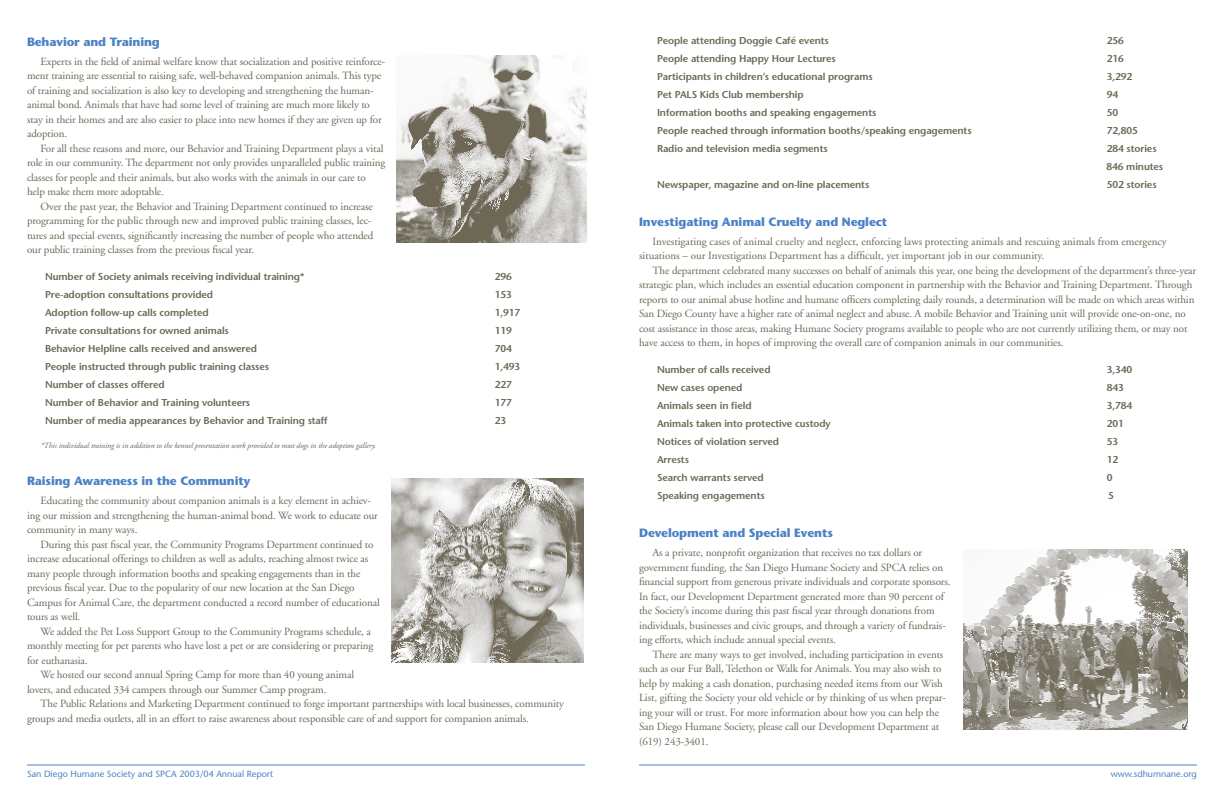
<style>
.page{position:relative;width:1224px;height:792px;background:#fff}
.page>*{position:absolute;margin:0;border:0;box-sizing:border-box;transform-origin:0 0}
.Subheads{font:700 12px "Stone Sans";letter-spacing:-.01em;color:#4b82c6}
.body_copy{font:11px/14.5px "Adobe Garamond";letter-spacing:-.01em;color:#6b6857}
.Chart_2{font:600 10px "Stone Sans";letter-spacing:-.01em;color:#6b6857}
.t1{font:9px "Stone Sans";color:#4b82c6}
.Foot_notes{font:italic 8px "Adobe Garamond";letter-spacing:-.01em;color:#6b6857}
</style>
<div class="page">
<img style="left:396px;top:55px;width:191px;height:188px">
<img style="left:391px;top:479px;width:193px;height:184px">
<img style="left:963px;top:549px;width:225px;height:180px">
<hr style="left:27px;top:765px;width:558px;height:1px;background:#4b82c6">
<hr style="left:639px;top:765px;width:558px;height:1px;background:#4b82c6">
<p class="Subheads" style="left:27px;top:34px;width:134px">Behavior and Training</p>
<p class="body_copy" style="left:27px;top:54px;width:360px;text-indent:14px">Experts in the field of animal welfare know that socialization and positive reinforce&shy;ment training are essential to raising safe, well-behaved companion animals. This type of training and socialization is also key to developing and strengthening the human&shy;animal bond. Animals that have had some level of training are much more likely to stay in their homes and are also easier to place into new homes if they are given up for adoption.</p>
<p class="body_copy" style="left:27px;top:141px;width:360px;text-indent:14px">For all these reasons and more, our Behavior and Training Department plays a vital role in our community. The department not only provides unparalleled public training classes for people and their animals, but also works with the animals in our care to help make them more adoptable.</p>
<p class="body_copy" style="left:27px;top:199px;width:348px;text-indent:14px">Over the past year, the Behavior and Training Department continued to increase programming for the public through new and improved public training classes, lec&shy;tures and special events, significantly increasing the number of people who attended our public training classes from the previous fiscal year.</p>
<p class="Chart_2" style="left:45px;top:270px;width:261px">Number of Society animals receiving individual training*</p>
<p class="Chart_2" style="left:495px;top:270px;width:19px">296</p>
<p class="Chart_2" style="left:45px;top:288px;width:170px">Pre-adoption consultations provided</p>
<p class="Chart_2" style="left:495px;top:288px;width:19px">153</p>
<p class="Chart_2" style="left:45px;top:306px;width:165px">Adoption follow-up calls completed</p>
<p class="Chart_2" style="left:495px;top:306px;width:27px">1,917</p>
<p class="Chart_2" style="left:45px;top:324px;width:185px">Private consultations for owned animals</p>
<p class="Chart_2" style="left:495px;top:324px;width:19px">119</p>
<p class="Chart_2" style="left:45px;top:342px;width:214px">Behavior Helpline calls received and answered</p>
<p class="Chart_2" style="left:495px;top:342px;width:19px">704</p>
<p class="Chart_2" style="left:45px;top:360px;width:226px">People instructed through public training classes</p>
<p class="Chart_2" style="left:495px;top:360px;width:27px">1,493</p>
<p class="Chart_2" style="left:45px;top:378px;width:121px">Number of classes offered</p>
<p class="Chart_2" style="left:495px;top:378px;width:19px">227</p>
<p class="Chart_2" style="left:45px;top:396px;width:207px">Number of Behavior and Training volunteers</p>
<p class="Chart_2" style="left:495px;top:396px;width:19px">177</p>
<p class="Chart_2" style="left:45px;top:414px;width:284px">Number of media appearances by Behavior and Training staff</p>
<p class="Chart_2" style="left:495px;top:414px;width:13px">23</p>
<p class="Foot_notes" style="left:40px;top:441px;width:337px">*This individual training is in addition to the kennel presentation work provided to most dogs in the adoption gallery.</p>
<p class="Subheads" style="left:27px;top:474px;width:225px">Raising Awareness in the Community</p>
<p class="body_copy" style="left:27px;top:494px;width:352px;text-indent:14px">Educating the community about companion animals is a key element in achiev&shy;ing our mission and strengthening the human-animal bond. We work to educate our community in many ways.</p>
<p class="body_copy" style="left:27px;top:538px;width:354px;text-indent:14px">During this past fiscal year, the Community Programs Department continued to increase educational offerings to children as well as adults, reaching almost twice as many people through information booths and speaking engagements than in the previous fiscal year. Due to the popularity of our new location at the San Diego Campus for Animal Care, the department conducted a record number of educational tours as well.</p>
<p class="body_copy" style="left:27px;top:625px;width:348px;text-indent:14px">We added the Pet Loss Support Group to the Community Programs schedule, a monthly meeting for pet parents who have lost a pet or are considering or preparing for euthanasia.</p>
<p class="body_copy" style="left:27px;top:668px;width:329px;text-indent:14px">We hosted our second annual Spring Camp for more than 40 young animal lovers, and educated 334 campers through our Summer Camp program.</p>
<p class="body_copy" style="left:27px;top:697px;width:538px;text-indent:14px">The Public Relations and Marketing Department continued to forge important partnerships with local businesses, community groups and media outlets, all in an effort to raise awareness about responsible care of and support for companion animals.</p>
<p class="Chart_2" style="left:657px;top:34px;width:173px">People attending Doggie Café events</p>
<p class="Chart_2" style="left:1107px;top:34px;width:19px">256</p>
<p class="Chart_2" style="left:657px;top:52px;width:180px">People attending Happy Hour Lectures</p>
<p class="Chart_2" style="left:1107px;top:52px;width:19px">216</p>
<p class="Chart_2" style="left:657px;top:70px;width:217px">Participants in children’s educational programs</p>
<p class="Chart_2" style="left:1107px;top:70px;width:27px">3,292</p>
<p class="Chart_2" style="left:657px;top:88px;width:148px">Pet PALS Kids Club membership</p>
<p class="Chart_2" style="left:1107px;top:88px;width:13px">94</p>
<p class="Chart_2" style="left:657px;top:106px;width:221px">Information booths and speaking engagements</p>
<p class="Chart_2" style="left:1107px;top:106px;width:13px">50</p>
<p class="Chart_2" style="left:657px;top:124px;width:316px">People reached through information booths/speaking engagements</p>
<p class="Chart_2" style="left:1107px;top:124px;width:33px">72,805</p>
<p class="Chart_2" style="left:657px;top:142px;width:172px">Radio and television media segments</p>
<p class="Chart_2" style="left:1107px;top:142px;width:51px">284 stories</p>
<p class="Chart_2" style="left:1107px;top:160px;width:58px">846 minutes</p>
<p class="Chart_2" style="left:657px;top:178px;width:214px">Newspaper, magazine and on-line placements</p>
<p class="Chart_2" style="left:1107px;top:178px;width:51px">502 stories</p>
<p class="Subheads" style="left:639px;top:214px;width:250px">Investigating Animal Cruelty and Neglect</p>
<p class="body_copy" style="left:639px;top:234px;width:529px;text-indent:14px">Investigating cases of animal cruelty and neglect, enforcing laws protecting animals and rescuing animals from emergency situations – our Investigations Department has a difficult, yet important job in our community.</p>
<p class="body_copy" style="left:639px;top:263px;width:559px;text-indent:14px">The department celebrated many successes on behalf of animals this year, one being the development of the department’s three-year strategic plan, which includes an essential education component in partnership with the Behavior and Training Department. Through reports to our animal abuse hotline and humane officers completing daily rounds, a determination will be made on which areas within San Diego County have a higher rate of animal neglect and abuse. A mobile Behavior and Training unit will provide one-on-one, no cost assistance in those areas, making Humane Society programs available to people who are not currently utilizing them, or may not have access to them, in hopes of improving the overall care of companion animals in our communities.</p>
<p class="Chart_2" style="left:657px;top:364px;width:115px">Number of calls received</p>
<p class="Chart_2" style="left:1107px;top:364px;width:27px">3,340</p>
<p class="Chart_2" style="left:657px;top:382px;width:87px">New cases opened</p>
<p class="Chart_2" style="left:1107px;top:382px;width:19px">843</p>
<p class="Chart_2" style="left:657px;top:400px;width:96px">Animals seen in field</p>
<p class="Chart_2" style="left:1107px;top:400px;width:27px">3,784</p>
<p class="Chart_2" style="left:657px;top:418px;width:175px">Animals taken into protective custody</p>
<p class="Chart_2" style="left:1107px;top:418px;width:19px">201</p>
<p class="Chart_2" style="left:657px;top:436px;width:124px">Notices of violation served</p>
<p class="Chart_2" style="left:1107px;top:436px;width:13px">53</p>
<p class="Chart_2" style="left:657px;top:454px;width:33px">Arrests</p>
<p class="Chart_2" style="left:1107px;top:454px;width:13px">12</p>
<p class="Chart_2" style="left:657px;top:472px;width:108px">Search warrants served</p>
<p class="Chart_2" style="left:1107px;top:472px;width:7px">0</p>
<p class="Chart_2" style="left:657px;top:490px;width:109px">Speaking engagements</p>
<p class="Chart_2" style="left:1108px;top:490px;width:7px">5</p>
<p class="Subheads" style="left:639px;top:525px;width:196px">Development and Special Events</p>
<p class="body_copy" style="left:639px;top:546px;width:313px;text-indent:14px">As a private, nonprofit organization that receives no tax dollars or government funding, the San Diego Humane Society and SPCA relies on financial support from generous private individuals and corporate sponsors.<br>In fact, our Development Department generated more than 90 percent of the Society’s income during this past fiscal year through donations from individuals, businesses and civic groups, and through a variety of fundrais&shy;ing efforts, which include annual special events.</p>
<p class="body_copy" style="left:639px;top:647px;width:308px;text-indent:14px">There are many ways to get involved, including participation in events such as our Fur Ball, Telethon or Walk for Animals. You may also wish to help by making a cash donation, purchasing needed items from our Wish List, gifting the Society your old vehicle or by thinking of us when prepar&shy;ing your will or trust. For more information about how you can help the San Diego Humane Society, please call our Development Department at (619) 243-3401.</p>
<p class="t1" style="left:27px;top:768px;width:248px">San Diego Humane Society and SPCA 2003/04 Annual Report</p>
<p class="t1" style="left:1111px;top:768px;width:88px">www.sdhumnane.org</p>
</div>
